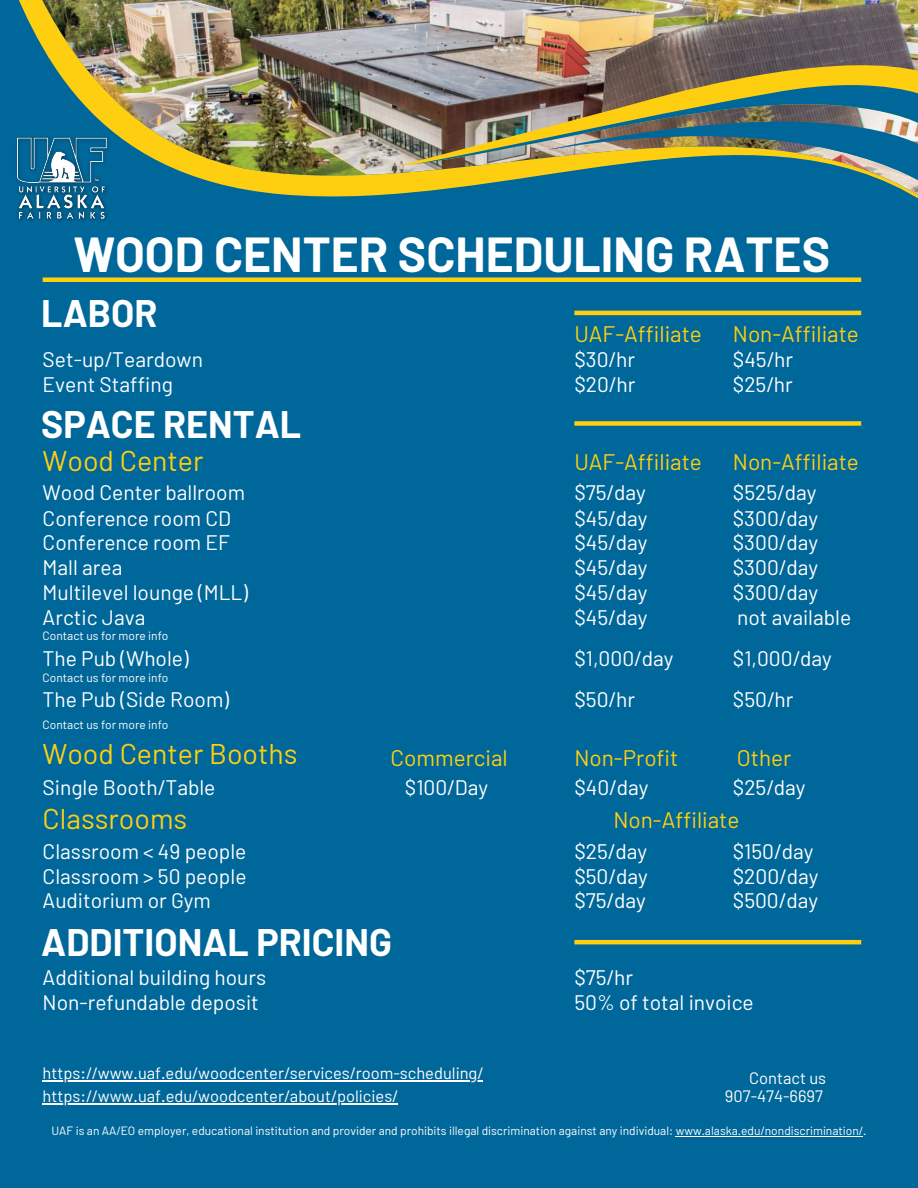
<style>
.page{position:relative;width:918px;height:1188px;background:#00679a}
.page>*{position:absolute;margin:0;border:0;box-sizing:border-box;transform-origin:0 0}
.t1{font:700 48px "Barlow";color:#fff}
.t2{font:700 37.5px "Barlow";color:#fff}
.t3{font:28.5px "Barlow";color:#fecf11}
.t4{font:22.5px "Barlow";color:#fecf11}
.t5{font:21px "Barlow";color:#fff}
.t6{font:16.5px "Barlow";color:#fff}
.t7{font:12px "Barlow";color:#fff}
</style>
<div class="page">
<img style="left:19px;top:0;width:899px;height:199px">
<img style="left:397px;top:50px;width:521px;height:116px">
<svg style="left:548px;top:164px;width:370px;height:21px"></svg>
<img style="left:412px;top:77px;width:506px;height:87px">
<img style="left:16px;top:129px;width:104px;height:92px">
<div style="left:43px;top:277px;width:818px;height:5px;background:#fecf11"></div>
<hr style="left:43px;top:1081px;width:440px;height:1px;background:#fff">
<hr style="left:676px;top:1136px;width:187px;height:1px;background:#fff">
<hr style="left:43px;top:1104px;width:355px;height:1px;background:#fff">
<hr style="left:574px;top:940px;width:287px;height:4px;background:#fecf11">
<hr style="left:574px;top:311px;width:287px;height:4px;background:#fecf11">
<div style="left:574px;top:421px;width:287px;height:5px;background:#fecf11"></div>
<p class="t1" style="left:74px;top:224px;width:758px">WOOD CENTER SCHEDULING RATES</p>
<h1 class="t2" style="left:41px;top:289px;width:118px">LABOR</h1>
<h2 class="t5" style="left:43px;top:346px;width:162px">Set-up/Teardown</h2>
<h4 class="t2" style="left:41px;top:400px;width:262px">SPACE RENTAL</h4>
<h4 class="t4" style="left:574px;top:319px;width:129px">UAF-Affiliate</h4>
<h4 class="t4" style="left:733px;top:319px;width:128px">Non-Affiliate</h4>
<h4 class="t5" style="left:574px;top:346px;width:62px">$30/hr</h4>
<h4 class="t5" style="left:733px;top:346px;width:62px">$45/hr</h4>
<h4 class="t5" style="left:574px;top:371px;width:62px">$20/hr</h4>
<h4 class="t5" style="left:733px;top:371px;width:61px">$25/hr</h4>
<h4 class="t5" style="left:43px;top:371px;width:132px">Event Staffing</h4>
<h2 class="t3" style="left:43px;top:443px;width:162px">Wood Center</h2>
<h4 class="t5" style="left:43px;top:479px;width:204px">Wood Center ballroom</h4>
<h4 class="t5" style="left:43px;top:505px;width:190px">Conference room CD</h4>
<h4 class="t5" style="left:43px;top:529px;width:189px">Conference room EF</h4>
<h4 class="t5" style="left:43px;top:554px;width:81px">Mall area</h4>
<h4 class="t5" style="left:43px;top:579px;width:207px">Multilevel lounge (MLL)</h4>
<h4 class="t4" style="left:574px;top:448px;width:129px">UAF-Affiliate</h4>
<h4 class="t4" style="left:733px;top:448px;width:128px">Non-Affiliate</h4>
<h4 class="t5" style="left:574px;top:479px;width:73px">$75/day</h4>
<h4 class="t5" style="left:733px;top:479px;width:85px">$525/day</h4>
<p class="t5" style="left:574px;top:505px;width:75px">$45/day</p>
<h4 class="t5" style="left:733px;top:505px;width:87px">$300/day</h4>
<h4 class="t5" style="left:574px;top:529px;width:75px">$45/day</h4>
<h4 class="t5" style="left:733px;top:529px;width:87px">$300/day</h4>
<p class="t5" style="left:574px;top:554px;width:75px">$45/day</p>
<h4 class="t5" style="left:733px;top:554px;width:87px">$300/day</h4>
<h4 class="t5" style="left:574px;top:579px;width:75px">$45/day</h4>
<h4 class="t5" style="left:733px;top:579px;width:87px">$300/day</h4>
<h4 class="t5" style="left:43px;top:604px;width:104px">Arctic Java</h4>
<h4 class="t5" style="left:574px;top:604px;width:75px">$45/day</h4>
<h4 class="t5" style="left:737px;top:604px;width:116px">not available</h4>
<h4 class="t5" style="left:43px;top:645px;width:148px">The Pub (Whole)</h4>
<h4 class="t5" style="left:43px;top:686px;width:188px">The Pub (Side Room)</h4>
<h4 class="t7" style="left:43px;top:628px;width:127px">Contact us for more info</h4>
<h4 class="t5" style="left:574px;top:645px;width:101px">$1,000/day</h4>
<h4 class="t5" style="left:733px;top:645px;width:101px">$1,000/day</h4>
<h4 class="t5" style="left:574px;top:686px;width:62px">$50/hr</h4>
<h4 class="t5" style="left:733px;top:686px;width:62px">$50/hr</h4>
<h4 class="t7" style="left:43px;top:670px;width:127px">Contact us for more info</h4>
<h4 class="t7" style="left:43px;top:717px;width:127px">Contact us for more info</h4>
<h4 class="t3" style="left:43px;top:735px;width:257px">Wood Center Booths</h4>
<h2 class="t5" style="left:43px;top:774px;width:174px">Single Booth/Table</h2>
<h3 class="t3" style="left:43px;top:800px;width:146px">Classrooms</h3>
<h4 class="t5" style="left:43px;top:838px;width:205px">Classroom &lt; 49 people</h4>
<h4 class="t5" style="left:43px;top:863px;width:205px">Classroom &gt; 50 people</h4>
<h4 class="t5" style="left:43px;top:887px;width:170px">Auditorium or Gym</h4>
<h4 class="t4" style="left:391px;top:743px;width:119px">Commercial</h4>
<h4 class="t4" style="left:574px;top:743px;width:105px">Non-Profit</h4>
<h4 class="t4" style="left:737px;top:743px;width:56px">Other</h4>
<h5 class="t5" style="left:405px;top:774px;width:85px">$100/Day</h5>
<h4 class="t5" style="left:574px;top:774px;width:76px">$40/day</h4>
<h5 class="t5" style="left:733px;top:774px;width:74px">$25/day</h5>
<h4 class="t4" style="left:613px;top:805px;width:128px">Non-Affiliate</h4>
<p class="t5" style="left:574px;top:838px;width:74px">$25/day</p>
<h4 class="t5" style="left:733px;top:838px;width:82px">$150/day</h4>
<h4 class="t5" style="left:574px;top:863px;width:75px">$50/day</h4>
<h3 class="t5" style="left:733px;top:863px;width:87px">$200/day</h3>
<h4 class="t5" style="left:574px;top:887px;width:73px">$75/day</h4>
<h4 class="t5" style="left:733px;top:887px;width:87px">$500/day</h4>
<h4 class="t2" style="left:41px;top:919px;width:352px">ADDITIONAL PRICING</h4>
<h4 class="t5" style="left:43px;top:964px;width:225px">Additional building hours</h4>
<h4 class="t5" style="left:43px;top:989px;width:218px">Non-refundable deposit</h4>
<h4 class="t6" style="left:43px;top:1063px;width:442px">https://www.uaf.edu/woodcenter/services/room-scheduling/</h4>
<h4 class="t5" style="left:574px;top:964px;width:60px">$75/hr</h4>
<h3 class="t5" style="left:574px;top:989px;width:181px">50% of total invoice</h3>
<h4 class="t6" style="left:749px;top:1068px;width:78px">Contact us</h4>
<h5 class="t6" style="left:43px;top:1086px;width:357px">https://www.uaf.edu/woodcenter/about/policies/</h5>
<h5 class="t6" style="left:725px;top:1086px;width:100px">907-474-6697</h5>
<h4 class="t7" style="left:51px;top:1123px;width:817px">UAF is an AA/EO employer, educational institution and provider and prohibits illegal discrimination against any individual: www.alaska.edu/nondiscrimination/.</h4>
</div>
